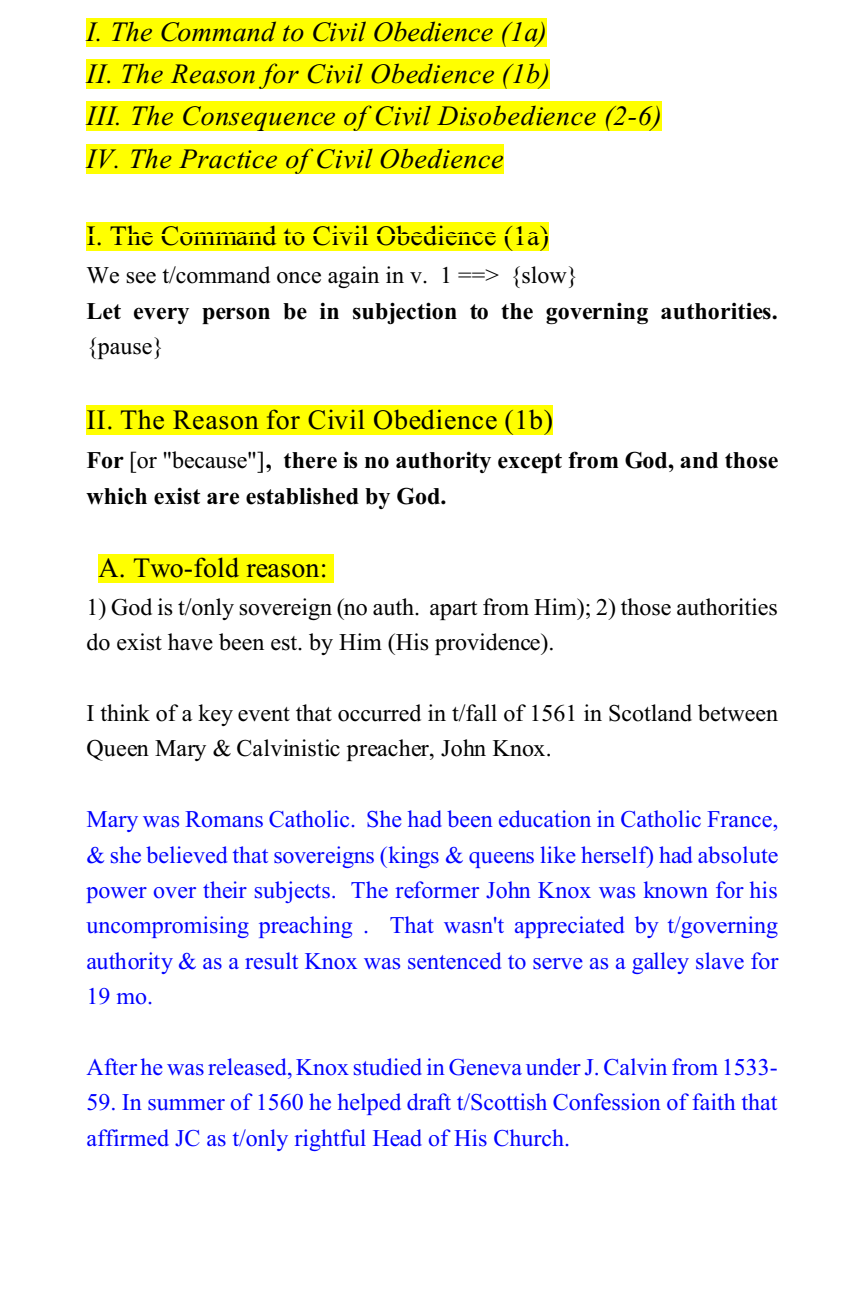
<style>
.page{position:relative;width:864px;height:1296px;background:#fff}
.page>*{position:absolute;margin:0;border:0;box-sizing:border-box;transform-origin:0 0}
.t1{font:italic 28px/42.4px "Times New Roman";letter-spacing:.02em;color:#000}
.t2{font:28px "Times New Roman";letter-spacing:.01em;color:#000}
.t3{font:24px/35.4px "Times New Roman";color:#00f;text-align:justify}
.t4{font:24px/35.2px "Times New Roman";color:#000}
.t5{font:700 24px/36px "Times New Roman";letter-spacing:.005em;color:#000}
.s1{font-weight:400}
</style>
<div class="page">
<div style="left:86px;top:18px;width:461px;height:28px;background:#ff0"></div>
<div style="left:86px;top:59px;width:464px;height:29px;background:#ff0"></div>
<div style="left:86px;top:102px;width:576px;height:29px;background:#ff0"></div>
<div style="left:86px;top:144px;width:418px;height:30px;background:#ff0"></div>
<div style="left:86px;top:222px;width:463px;height:28px;background:#ff0"></div>
<div style="left:86px;top:406px;width:467px;height:29px;background:#ff0"></div>
<div style="left:98px;top:555px;width:236px;height:28px;background:#ff0"></div>
<p class="t1" style="left:86px;top:13px;width:577px">I. The Command to Civil Obedience (1a)<br>II. The Reason for Civil Obedience (1b)<br>III. The Consequence of Civil Disobedience (2-6)<br>IV. The Practice of Civil Obedience</p>
<p class="t2" style="left:86px;top:225px;width:464px">I. The Command to Civil Obedience (1a)</p>
<p class="t4" style="left:86px;top:259px;width:493px">We see t/command once again in v. 1 ==&gt; {slow}</p>
<p class="t5" style="left:86px;top:295px;width:693px">Let every person be in subjection to the governing authorities.</p>
<p class="t4" style="left:86px;top:330px;width:79px">{pause}</p>
<p class="t2" style="left:86px;top:409px;width:468px">II. The Reason for Civil Obedience (1b)</p>
<p class="t5" style="left:86px;top:444px;width:694px">For <span class="s1">[or "because"]</span>, there is no authority except from God, and those which exist are established by God.</p>
<p class="t2" style="left:98px;top:558px;width:231px">A. Two-fold reason:</p>
<p class="t4" style="left:86px;top:592px;width:693px">1) God is t/only sovereign (no auth. apart from Him); 2) those authorities do exist have been est. by Him (His providence).</p>
<p class="t4" style="left:86px;top:697px;width:693px">I think of a key event that occurred in t/fall of 1561 in Scotland between<br>Queen Mary &amp; Calvinistic preacher, John Knox.</p>
<p class="t3" style="left:86px;top:804px;width:694px">Mary was Romans Catholic. She had been education in Catholic France, &amp; she believed that sovereigns (kings &amp; queens like herself) had absolute power over their subjects. The reformer John Knox was known for his uncompromising preaching . That wasn't appreciated by t/governing authority &amp; as a result Knox was sentenced to serve as a galley slave for 19 mo.</p>
<p class="t3" style="left:86px;top:1052px;width:693px">After he was released, Knox studied in Geneva under J. Calvin from 1533-</p>
<p class="t3" style="left:86px;top:1087px;width:693px">59. In summer of 1560 he helped draft t/Scottish Confession of faith that affirmed JC as t/only rightful Head of His Church.</p>
</div>
